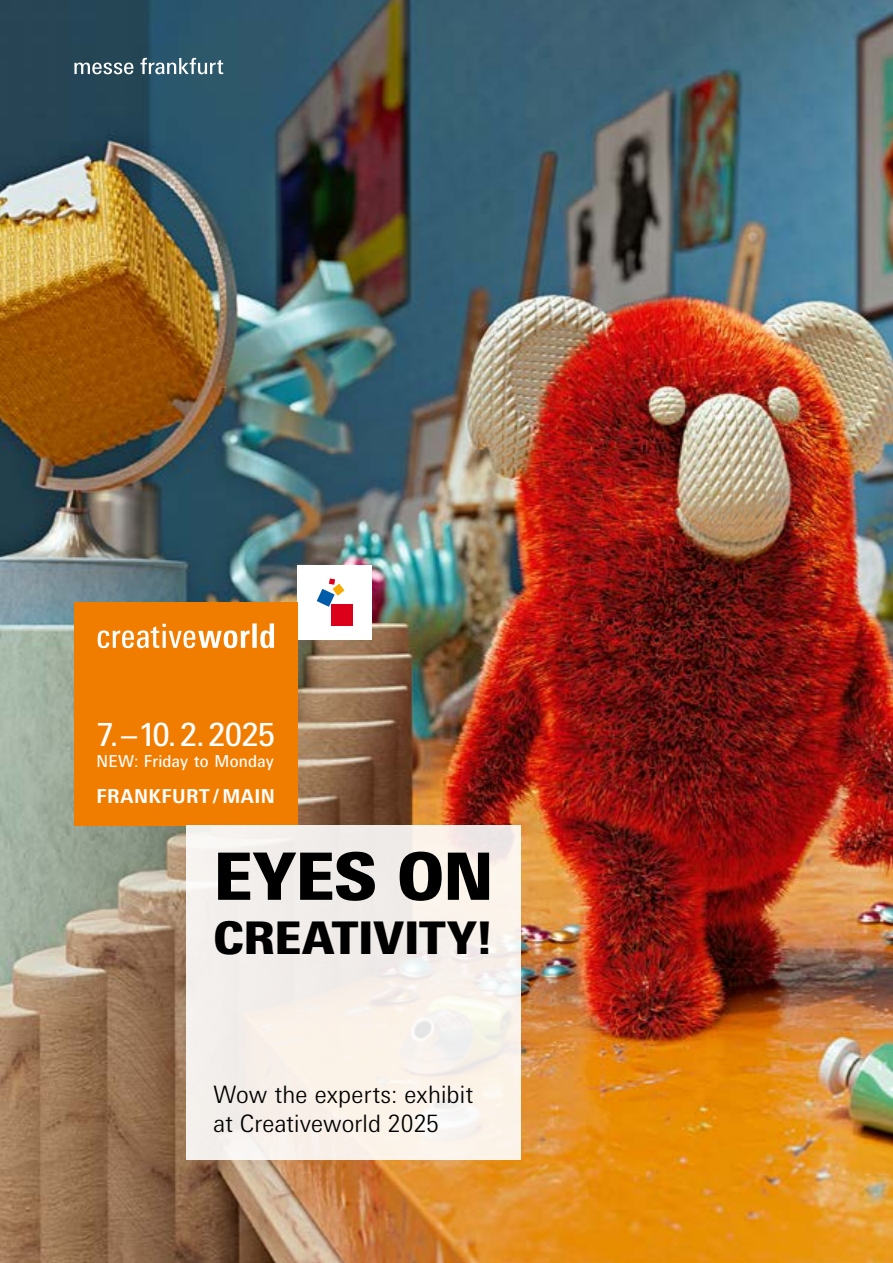
<style>
.page{position:relative;width:893px;height:1263px;background:#fff}
.page>*{position:absolute;margin:0;border:0;box-sizing:border-box;transform-origin:0 0}
.t1{font:900 65.25px "Messe Univers";letter-spacing:-.005em;color:#000}
.t2{font:900 45px "Messe Univers";letter-spacing:-.005em;color:#000}
.t3{font:32.1px "Messe Univers";letter-spacing:-.02em;color:#fff}
.t4{font:300 24px/28.8px "Messe Univers";letter-spacing:.005em;color:#000}
.t5{font:700 19.2px "Messe Univers";letter-spacing:.03em;color:#fff}
.t6{font:16.5px "Messe Univers";letter-spacing:.015em;color:#fff}
</style>
<div class="page">
<img style="left:0;top:0;width:893px;height:1263px">
<div style="left:298px;top:565px;width:74px;height:74px;background:#fff"></div>
<div style="left:331px;top:604px;width:22px;height:22px;background:#dd001b"></div>
<svg style="left:317px;top:578px;width:27px;height:29px"></svg>
<svg style="left:74px;top:63px;width:59px;height:11px"></svg>
<svg style="left:140px;top:58px;width:83px;height:16px"></svg>
<div style="left:74px;top:602px;width:224px;height:223px;background:#f17d00"></div>
<svg style="left:98px;top:623px;width:176px;height:25px"></svg>
<div style="left:186px;top:825px;width:335px;height:335px;background:#f6f0eb"></div>
<h3 class="t3" style="left:97px;top:714px;width:180px">7.–10.2.2025</h3>
<p class="t6" style="left:97px;top:751px;width:179px">NEW: Friday to Monday</p>
<p class="t5" style="left:97px;top:784px;width:180px">FRANKFURT / MAIN</p>
<h1 class="t1" style="left:213px;top:836px;width:282px">EYES ON</h1>
<h2 class="t2" style="left:213px;top:910px;width:281px">CREATIVITY!</h2>
<p class="t4" style="left:213px;top:1080px;width:261px">Wow the experts: exhibit at Creativeworld 2025</p>
</div>
